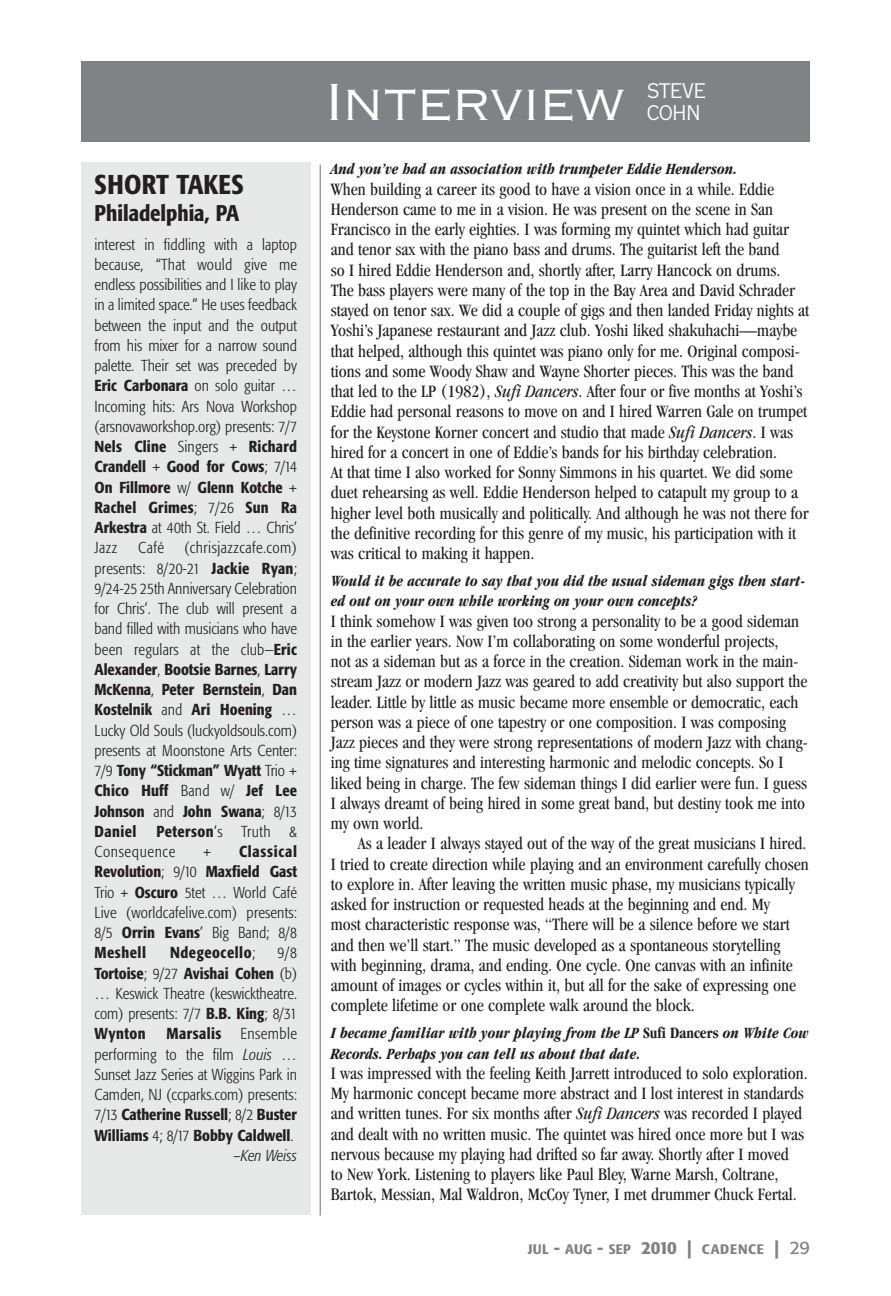
<style>
.page{position:relative;width:891px;height:1296px;background:#fff}
.page>*{position:absolute;margin:0;border:0;box-sizing:border-box;transform-origin:0 0}
.t1{font:49.5px "Copperplate Thirty Two AB";color:#fff}
.ShortTakes_Head{font:500 condensed 27px "Formata";letter-spacing:.005em;color:#231f20}
.ShortTakes_City{font:500 condensed 22.5px "Formata";color:#231f20}
.Section_Subhead{font:20.25px "Copperplate Twenty Nine AB";letter-spacing:-.025em;color:#fff}
.Interview_A{font:condensed 18px/20.2px "Garamond";color:#231f20}
.Interview_A_indent{font:condensed 18px/20.2px "Garamond";color:#231f20}
.Interview_Q{font:italic 700 condensed 16.2px/20.2px "Garamond";color:#231f20;scale:.94 1}
.Slim-Him{font:300 condensed 15.75px/20.2px "Formata";color:#231f20;text-align:justify}
.Slim-Him-2{font:300 condensed 15.75px/20.2px "Formata";letter-spacing:.04em;color:#231f20}
.Slim-Him-3{font:500 condensed 15.75px "Formata";letter-spacing:.035em;color:#231f20}
.Slim-Him-4{font:italic 300 condensed 15.75px "Formata";color:#231f20}
.t2{font:500 condensed 13.72px "Formata";letter-spacing:.03em;color:#808285;scale:1.11 1}
.s1{font-weight:500}
.s2{font-weight:300}
.s3{font-style:italic}
.s4{font-style:normal}
.s5{font-size:18.22px}
.s6{font-weight:400;font-stretch:normal;font-size:18px}
</style>
<div class="page">
<div style="left:81px;top:61px;width:729px;height:81px;background:#808285"></div>
<div style="left:81px;top:162px;width:229px;height:1053px;background:#e7e8e8"></div>
<hr style="left:320px;top:165px;width:1px;height:1051px;background:#808285">
<p class="ShortTakes_Head" style="left:94px;top:168px;width:151px">SHORT TAKES</p>
<p class="ShortTakes_City" style="left:94px;top:199px;width:146px">Philadelphia, PA</p>
<p class="Slim-Him" style="left:94px;top:234px;width:204px">interest in fiddling with a laptop because, “That would give me endless possibilities and I like to play in a limited space.” He uses feedback between the input and the output from his mixer for a narrow sound palette. Their set was preceded by <span class="s1">Eric Carbonara</span> on solo guitar … Incoming hits: Ars Nova Workshop (arsnovaworkshop.org) presents: 7/7<br><span class="s1">Nels Cline</span> Singers + <span class="s1">Richard Crandell</span> + <span class="s1">Good for Cows</span>; 7/14<br><span class="s1">On Fillmore</span> w/ <span class="s1">Glenn Kotche</span> + <span class="s1">Rachel Grimes</span>; 7/26 <span class="s1">Sun Ra Arkestra</span> at 40th St. Field … Chris’ Jazz</p>
<p class="Slim-Him" style="left:94px;top:538px;width:204px;text-indent:90px">(chrisjazzcafe.com) presents: 8/20-21 <span class="s1">Jackie Ryan</span>; 9/24-25 25th Anniversary Celebration for Chris’. The club will present a band filled with musicians who have been regulars at the club—<span class="s1">Eric Alexander</span>, <span class="s1">Bootsie Barnes</span>, <span class="s1">Larry McKenna</span>, <span class="s1">Peter Bernstein</span>, <span class="s1">Dan Kostelnik</span> and <span class="s1">Ari Hoening</span> … Lucky Old Souls (luckyoldsouls.com) presents at Moonstone Arts Center:<br>7/9 <span class="s1">Tony “Stickman” Wyatt</span> Trio + <span class="s1">Chico Huff</span> Band w/ <span class="s1">Jef Lee Johnson</span> and <span class="s1">John Swana</span>; 8/13<br><span class="s1">Daniel</span></p>
<p class="Slim-Him" style="left:138px;top:538px;width:27px">Café</p>
<p class="Slim-Him-2" style="left:94px;top:821px;width:204px;text-indent:62px"><span class="s1">Peterson</span>’s Truth &amp;<br>Consequence</p>
<p class="Slim-Him" style="left:94px;top:842px;width:204px;text-indent:145px"><span class="s1">Classical Revolution</span>; 9/10 <span class="s1">Maxfield Gast </span>Trio + <span class="s1">Oscuro</span> 5tet … World Café Live (worldcafelive.com) presents:<br>8/5 <span class="s1">Orrin Evans</span>’ Big Band; 8/8<br><span class="s1">Meshell</span></p>
<p class="Slim-Him" style="left:203px;top:842px;width:9px">+</p>
<p class="Slim-Him-3" style="left:170px;top:943px;width:87px">Ndegeocello<span class="s2">;</span></p>
<p class="Slim-Him" style="left:94px;top:943px;width:204px;text-indent:183px">9/8<br><span class="s1">Tortoise</span>; 9/27 <span class="s1">Avishai Cohen</span> (b) … Keswick Theatre (keswicktheatre. com) presents: 7/7 <span class="s1">B.B. King</span>; 8/31<br><span class="s1">Wynton</span></p>
<p class="Slim-Him" style="left:94px;top:1024px;width:204px;text-indent:72px"><span class="s1">Marsalis</span> Ensemble performing to the film <span class="s3">Louis</span> … Sunset Jazz Series at Wiggins Park in Camden, NJ (ccparks.com) presents:<br>7/13 <span class="s1">Catherine Russell</span>; 8/2 <span class="s1">Buster Williams</span> 4; 8/17 <span class="s1">Bobby Caldwell</span>.</p>
<p class="Slim-Him-4" style="left:234px;top:1146px;width:65px">–Ken Weiss</p>
<p class="t1" style="left:326px;top:73px;width:300px">Interview</p>
<p class="Section_Subhead" style="left:647px;top:78px;width:60px">STEVE</p>
<p class="Section_Subhead" style="left:647px;top:101px;width:55px">COHN</p>
<p class="Interview_Q" style="left:331px;top:159px;width:434px">And you’ve had an association with trumpeter Eddie Henderson.</p>
<p class="Interview_A" style="left:331px;top:179px;width:480px">When building a career its good to have a vision once in a while. Eddie Henderson came to me in a vision. He was present on the scene in San Francisco in the early eighties. I was forming my quintet which had guitar and tenor sax with the piano bass and drums. The guitarist left the band<br>so I hired Eddie Henderson and, shortly after, Larry Hancock on drums.<br>The bass players were many of the top in the Bay Area and David Schrader stayed on tenor sax. We did a couple of gigs and then landed Friday nights at Yoshi’s Japanese restaurant and Jazz club. Yoshi liked shakuhachi—maybe that helped, although this quintet was piano only for me. Original composi&shy;tions and some Woody Shaw and Wayne Shorter pieces. This was the band that led to the LP (1982), <span class="s3">Sufi Dancers</span>. After four or five months at Yoshi’s Eddie had personal reasons to move on and I hired Warren Gale on trumpet for the Keystone Korner concert and studio that made <span class="s3">Sufi Dancers</span>. I was hired for a concert in one of Eddie’s bands for his birthday celebration.<br>At that time I also worked for Sonny Simmons in his quartet. We did some duet rehearsing as well. Eddie Henderson helped to catapult my group to a higher level both musically and politically. And although he was not there for the definitive recording for this genre of my music, his participation with it was critical to making it happen.</p>
<p class="Interview_Q" style="left:331px;top:571px;width:507px">Would it be accurate to say that you did the usual sideman gigs then start&shy;ed out on your own while working on your own concepts?</p>
<p class="Interview_A" style="left:331px;top:611px;width:479px">I think somehow I was given too strong a personality to be a good sideman in the earlier years. Now I’m collaborating on some wonderful projects,<br>not as a sideman but as a force in the creation. Sideman work in the main&shy;stream Jazz or modern Jazz was geared to add creativity but also support the leader. Little by little as music became more ensemble or democratic, each person was a piece of one tapestry or one composition. I was composing Jazz pieces and they were strong representations of modern Jazz with chang&shy;ing time signatures and interesting harmonic and melodic concepts. So I liked being in charge. The few sideman things I did earlier were fun. I guess I always dreamt of being hired in some great band, but destiny took me into my own world.</p>
<p class="Interview_A_indent" style="left:331px;top:833px;width:480px;text-indent:27px">As a leader I always stayed out of the way of the great musicians I hired.<br>I tried to create direction while playing and an environment carefully chosen to explore in. After leaving the written music phase, my musicians typically asked for instruction or requested heads at the beginning and end. My<br>most characteristic response was, “There will be a silence before we start and then we’ll start.” The music developed as a spontaneous storytelling with beginning, drama, and ending. One cycle. One canvas with an infinite amount of images or cycles within it, but all for the sake of expressing one complete lifetime or one complete walk around the block.</p>
<p class="Interview_Q" style="left:331px;top:1023px;width:510px">I became familiar with your playing from the LP <span class="s4">Sufi Dancers</span> on White Cow<br>Records. Perhaps you can tell us about that date.</p>
<p class="Interview_A" style="left:331px;top:1063px;width:479px">I was impressed with the feeling Keith Jarrett introduced to solo exploration.<br>My harmonic concept became more abstract and I lost interest in standards and written tunes. For six months after <span class="s3">Sufi Dancers</span> was recorded I played and dealt with no written music. The quintet was hired once more but I was nervous because my playing had drifted so far away. Shortly after I moved<br>to New York. Listening to players like Paul Bley, Warne Marsh, Coltrane, Bartok, Messian, Mal Waldron, McCoy Tyner, I met drummer Chuck Fertal.</p>
<p class="t2" style="left:528px;top:1241px;width:256px">JUL <span class="s5">-</span> AUG <span class="s5">-</span> SEP <span class="s5">2010 |</span> CADENCE <span class="s5">|</span> <span class="s6">29</span></p>
</div>
